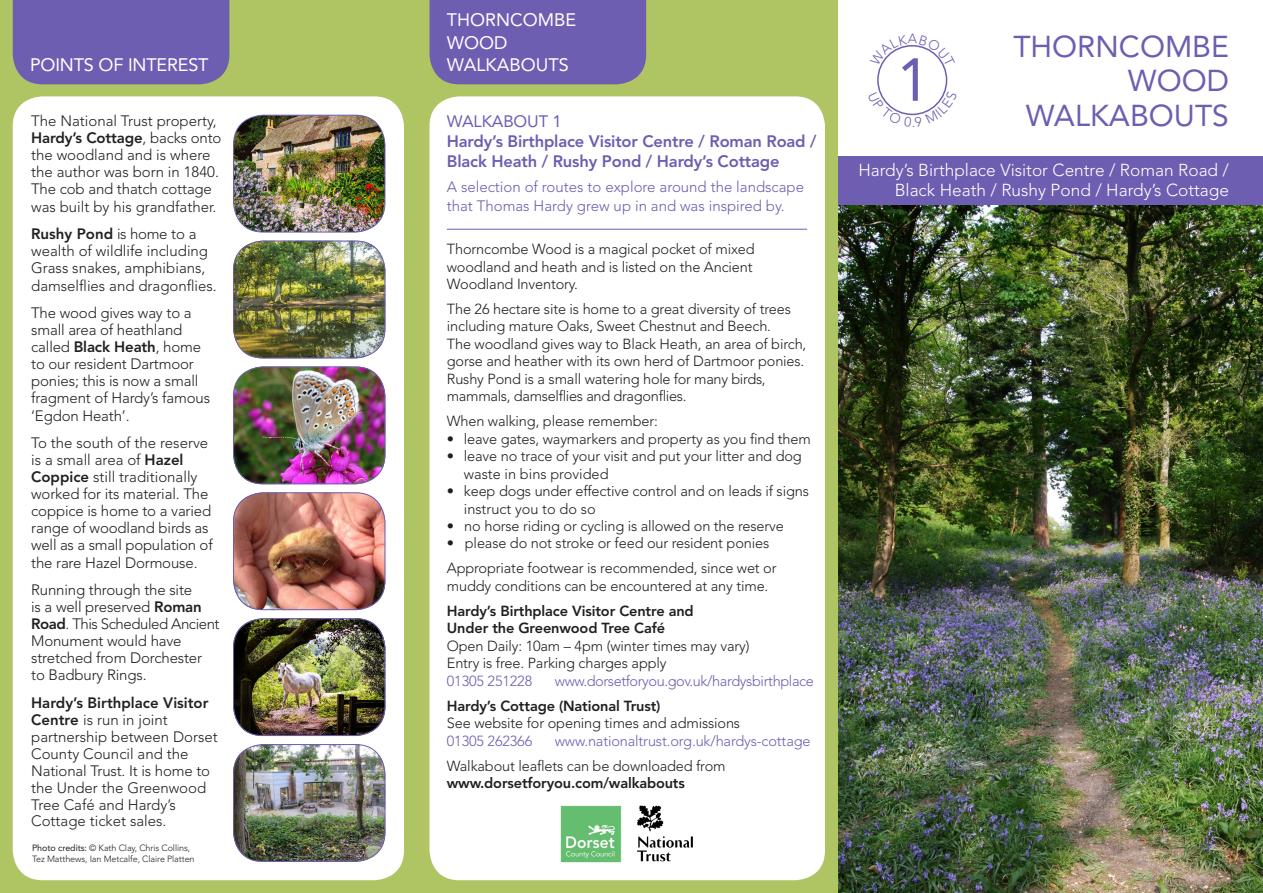
<style>
.page{position:relative;width:1263px;height:893px;background:#fff}
.page>*{position:absolute;margin:0;border:0;box-sizing:border-box;transform-origin:0 0}
.t1{font:60px "Avenir LT Std";color:#6d5eb1}
.t2{font:30px "Avenir LT Std";color:#6d5eb1}
.t3{font:18px "Avenir LT Std";color:#fff}
.t4{font:300 17.25px/20.7px "Avenir LT Std";color:#fff;text-align:right}
.t5{font:800 16.5px/19.8px "Avenir LT Std";letter-spacing:-.01em;color:#6d5eb1}
.t6{font:16.5px "Avenir LT Std";letter-spacing:-.01em;color:#6d5eb1}
.t7{font:300 15px/17.1px "Avenir LT Std";letter-spacing:-.01em;color:#231f20}
.t8{font:300 15px/18.8px "Avenir LT Std";color:#6d5eb1}
.t9{font:300 14.55px/17.4px "Avenir LT Std";letter-spacing:-.01em;color:#231f20}
.t10{font:800 14.55px "Avenir LT Std";letter-spacing:-.01em;color:#231f20}
.t11{font:300 14.55px "Avenir LT Std";letter-spacing:-.01em;color:#6d5eb1}
.t12{font:300 14.55px "Avenir LT Std";letter-spacing:-.03em;color:#6d5eb1}
.t13{font:300 9px "Avenir LT Std";letter-spacing:-.01em;color:#231f20}
.s1{font-weight:800}
.s2{font-weight:400}
</style>
<div class="page">
<img style="left:838px;top:205px;width:425px;height:688px">
<div style="left:838px;top:156px;width:425px;height:49px;background:#6d5eb1"></div>
<div style="left:877px;top:45px;width:70px;height:70px;border:2px solid #6d5eb1;border-radius:50%"></div>
<div style="left:0;top:0;width:838px;height:893px;background:#afc463"></div>
<div style="left:429px;top:96px;width:396px;height:784px;background:#fff;border-radius:30px"></div>
<div style="left:13px;top:96px;width:391px;height:784px;background:#fff;border-radius:30px"></div>
<div style="left:429px;top:0;width:217px;height:84px;background:#6d5eb1"></div>
<hr style="left:447px;top:229px;width:360px;height:1px;background:#6d5eb1">
<div style="left:13px;top:0;width:216px;height:84px;background:#6d5eb1"></div>
<img style="left:233px;top:241px;width:152px;height:117px">
<div style="left:233px;top:241px;width:152px;height:117px;border:1px solid #6d5eb1;border-radius:29px"></div>
<img style="left:233px;top:367px;width:152px;height:117px">
<div style="left:233px;top:367px;width:152px;height:117px;border:1px solid #6d5eb1;border-radius:29px"></div>
<img style="left:233px;top:618px;width:152px;height:118px">
<div style="left:233px;top:618px;width:152px;height:118px;border:1px solid #6d5eb1;border-radius:29px"></div>
<img style="left:233px;top:744px;width:152px;height:118px">
<div style="left:233px;top:744px;width:152px;height:118px;border:1px solid #6d5eb1;border-radius:29px"></div>
<img style="left:234px;top:115px;width:151px;height:117px">
<div style="left:233px;top:115px;width:152px;height:117px;border:1px solid #6d5eb1;border-radius:30px"></div>
<img style="left:233px;top:492px;width:152px;height:118px">
<div style="left:233px;top:492px;width:152px;height:118px;border:1px solid #6d5eb1;border-radius:29px"></div>
<img style="left:560px;top:805px;width:62px;height:58px">
<img style="left:637px;top:805px;width:56px;height:57px">
<svg style="left:880px;top:45px;width:65px;height:22px"></svg>
<svg style="left:879px;top:91px;width:67px;height:25px"></svg>
<p class="t3" style="left:30px;top:55px;width:180px">POINTS OF INTEREST</p>
<p class="t7" style="left:31px;top:113px;width:192px">The National Trust property,<br><span class="s1">Hardy’s Cottage</span>, backs onto the woodland and is where the author was born in 1840.<br>The cob and thatch cottage was built by his grandfather.</p>
<p class="t7" style="left:31px;top:225px;width:187px"><span class="s1">Rushy Pond</span> is home to a wealth of wildlife including<br>Grass snakes, amphibians, damselflies and dragonflies.</p>
<p class="t7" style="left:31px;top:304px;width:162px">The wood gives way to a</p>
<p class="t7" style="left:31px;top:321px;width:153px">small area of heathland</p>
<p class="t7" style="left:31px;top:338px;width:171px">called <span class="s1">Black Heath</span>, home</p>
<p class="t7" style="left:31px;top:355px;width:180px">to our resident Dartmoor ponies; this is now a small fragment of Hardy’s famous ‘Egdon Heath’.</p>
<p class="t7" style="left:31px;top:435px;width:183px">To the south of the reserve is a small area of <span class="s1">Hazel<br>Coppice</span> still traditionally worked for its material. The coppice is home to a varied range of woodland birds as well as a small population of the rare Hazel Dormouse.</p>
<p class="t7" style="left:31px;top:581px;width:190px">Running through the site<br>is a well preserved <span class="s1">Roman<br>Road</span>. This Scheduled Ancient<br>Monument would have stretched from Dorchester</p>
<p class="t7" style="left:31px;top:667px;width:117px">to Badbury Rings.</p>
<p class="t7" style="left:31px;top:694px;width:188px"><span class="s1">Hardy’s Birthplace Visitor<br>Centre</span> is run in joint partnership between Dorset<br>County Council and the<br>National Trust. It is home to the Under the Greenwood<br>Tree Café and Hardy’s<br>Cottage ticket sales.</p>
<p class="t13" style="left:32px;top:842px;width:160px"><span class="s2">Photo credits:</span> © Kath Clay, Chris Collins,</p>
<p class="t13" style="left:32px;top:853px;width:164px">Tez Matthews, Ian Metcalfe, Claire Platten</p>
<p class="t3" style="left:447px;top:10px;width:131px">THORNCOMBE</p>
<p class="t3" style="left:447px;top:32px;width:62px">WOOD</p>
<p class="t3" style="left:447px;top:55px;width:123px">WALKABOUTS</p>
<p class="t6" style="left:447px;top:112px;width:116px">WALKABOUT 1</p>
<p class="t5" style="left:447px;top:131px;width:371px">Hardy’s Birthplace Visitor Centre / Roman Road /<br>Black Heath / Rushy Pond / Hardy’s Cottage</p>
<p class="t8" style="left:447px;top:178px;width:359px">A selection of routes to explore around the landscape that Thomas Hardy grew up in and was inspired by.</p>
<p class="t9" style="left:447px;top:240px;width:309px">Thorncombe Wood is a magical pocket of mixed</p>
<p class="t9" style="left:447px;top:258px;width:307px">woodland and heath and is listed on the Ancient</p>
<p class="t9" style="left:447px;top:275px;width:133px">Woodland Inventory.</p>
<p class="t9" style="left:447px;top:300px;width:345px">The 26 hectare site is home to a great diversity of trees including mature Oaks, Sweet Chestnut and Beech.</p>
<p class="t9" style="left:447px;top:335px;width:361px">The woodland gives way to Black Heath, an area of birch,</p>
<p class="t9" style="left:447px;top:353px;width:359px">gorse and heather with its own herd of Dartmoor ponies.<br>Rushy Pond is a small watering hole for many birds, mammals, damselflies and dragonflies.</p>
<p class="t9" style="left:447px;top:413px;width:213px">When walking, please remember:</p>
<p class="t9" style="left:447px;top:430px;width:365px">• leave gates, waymarkers and property as you find them</p>
<p class="t9" style="left:464px;top:447px;width:339px;text-indent:-17px">• leave no trace of your visit and put your litter and dog waste in bins provided</p>
<p class="t9" style="left:464px;top:482px;width:347px;text-indent:-17px">• keep dogs under effective control and on leads if signs instruct you to do so</p>
<p class="t9" style="left:447px;top:517px;width:339px">• no horse riding or cycling is allowed on the reserve</p>
<p class="t9" style="left:447px;top:535px;width:324px">• please do not stroke or feed our resident ponies</p>
<p class="t9" style="left:447px;top:560px;width:331px">Appropriate footwear is recommended, since wet or</p>
<p class="t9" style="left:447px;top:577px;width:323px">muddy conditions can be encountered at any time.</p>
<p class="t10" style="left:447px;top:602px;width:248px">Hardy’s Birthplace Visitor Centre and</p>
<p class="t10" style="left:447px;top:620px;width:220px">Under the Greenwood Tree Café</p>
<p class="t9" style="left:447px;top:637px;width:304px">Open Daily: 10am – 4pm (winter times may vary)</p>
<p class="t9" style="left:447px;top:655px;width:221px">Entry is free. Parking charges apply</p>
<p class="t11" style="left:447px;top:672px;width:87px">01305 251228</p>
<p class="t12" style="left:555px;top:672px;width:261px">www.dorsetforyou.gov.uk/hardysbirthplace</p>
<p class="t10" style="left:447px;top:697px;width:215px">Hardy’s Cottage (National Trust)</p>
<p class="t9" style="left:447px;top:714px;width:295px">See website for opening times and admissions</p>
<p class="t11" style="left:447px;top:732px;width:87px">01305 262366</p>
<p class="t11" style="left:555px;top:732px;width:257px">www.nationaltrust.org.uk/hardys-cottage</p>
<p class="t9" style="left:447px;top:757px;width:280px">Walkabout leaflets can be downloaded from <span class="s1">www.dorsetforyou.com/walkabouts</span></p>
<p class="t1" style="left:896px;top:45px;width:35px">1</p>
<p class="t2" style="left:1013px;top:29px;width:217px">THORNCOMBE</p>
<p class="t2" style="left:1128px;top:63px;width:103px">WOOD</p>
<p class="t2" style="left:1026px;top:98px;width:205px">WALKABOUTS</p>
<p class="t4" style="left:858px;top:159px;width:372px">Hardy’s Birthplace Visitor Centre / Roman Road /<br>Black Heath / Rushy Pond / Hardy’s Cottage</p>
</div>
